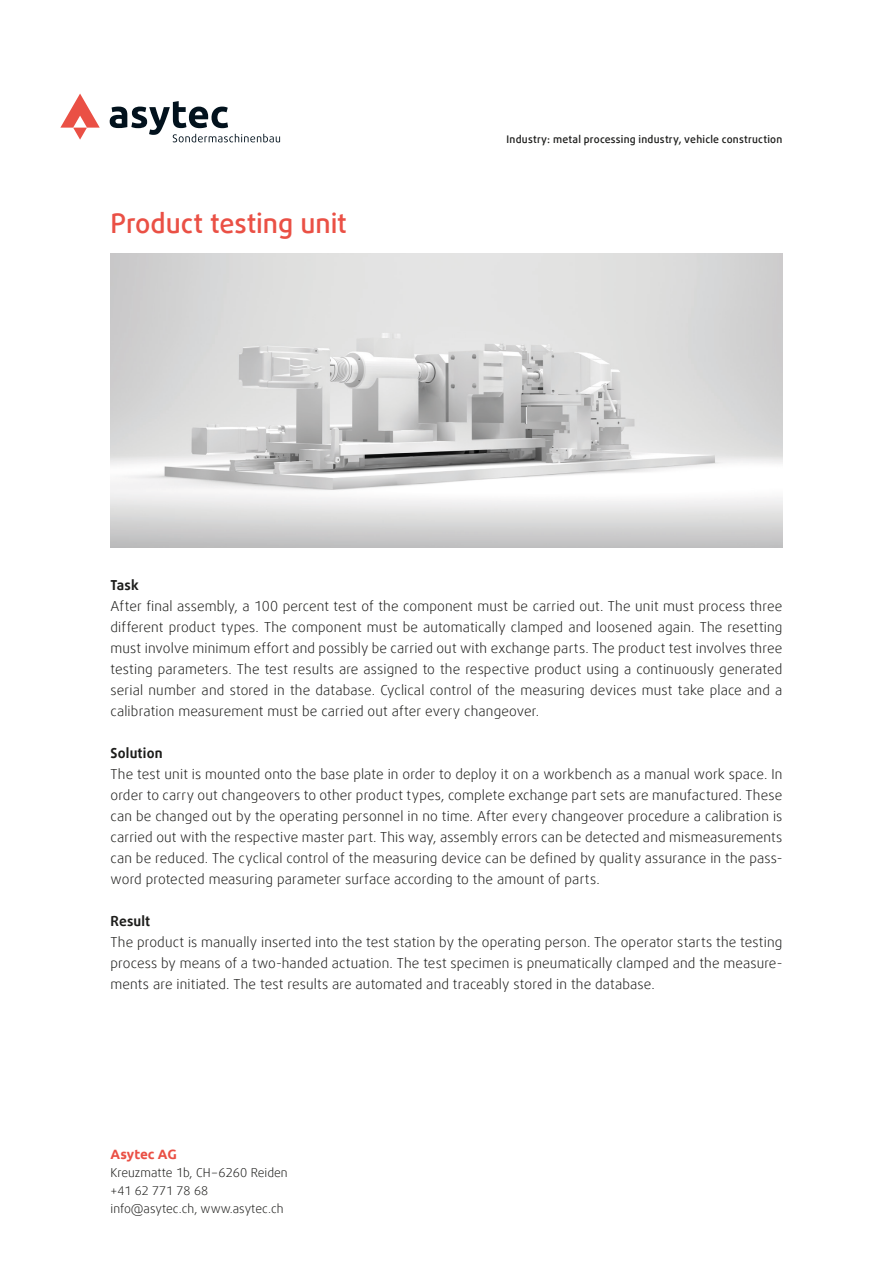
<style>
.page{position:relative;width:893px;height:1263px;background:#fff}
.page>*{position:absolute;margin:0;border:0;box-sizing:border-box;transform-origin:0 0}
.t1{font:500 27px "Daxline Offc";color:#ea5045}
.t2{font:300 13.8px/21px "Daxline Offc";letter-spacing:.01em;color:#1d1d1b;text-align:justify}
.t3{font:700 13.8px "Daxline Offc";letter-spacing:.01em;color:#1d1d1b}
.t4{font:700 13.5px "Ubuntu";color:#ea5045}
.t5{font:300 12.3px "Daxline Offc";color:#1d1d1b}
.t6{font:300 12px "Daxline Offc";color:#1d1d1b}
.t7{font:500 10.5px "Daxline Offc";letter-spacing:.025em;color:#1d1d1b}
</style>
<div class="page">
<svg style="left:110px;top:101px;width:170px;height:41px"></svg>
<svg style="left:60px;top:94px;width:40px;height:46px"></svg>
<img style="left:111px;top:254px;width:671px;height:293px">
<h1 class="t1" style="left:111px;top:205px;width:238px">Product testing unit</h1>
<p class="t7" style="left:506px;top:132px;width:277px">Industry: metal processing industry, vehicle construction</p>
<p class="t3" style="left:111px;top:575px;width:30px">Task</p>
<p class="t2" style="left:111px;top:595px;width:673px">After final assembly, a 100 percent test of the component must be carried out. The unit must process three different product types. The component must be automatically clamped and loosened again. The resetting must involve minimum effort and possibly be carried out with exchange parts. The product test involves three testing parameters. The test results are assigned to the respective product using a continuously generated serial number and stored in the database. Cyclical control of the measuring devices must take place and a calibration measurement must be carried out after every changeover.</p>
<p class="t3" style="left:111px;top:744px;width:54px">Solution</p>
<p class="t2" style="left:111px;top:763px;width:673px">The test unit is mounted onto the base plate in order to deploy it on a workbench as a manual work space. In order to carry out changeovers to other product types, complete exchange part sets are manufactured. These can be changed out by the operating personnel in no time. After every changeover procedure a calibration is carried out with the respective master part. This way, assembly errors can be detected and mismeasurements can be reduced. The cyclical control of the measuring device can be defined by quality assurance in the pass&shy;word protected measuring parameter surface according to the amount of parts.</p>
<p class="t3" style="left:111px;top:911px;width:41px">Result</p>
<p class="t2" style="left:111px;top:931px;width:673px">The product is manually inserted into the test station by the operating person. The operator starts the testing process by means of a two-handed actuation. The test specimen is pneumatically clamped and the measure&shy;ments are initiated. The test results are automated and traceably stored in the database.</p>
<p class="t4" style="left:111px;top:1146px;width:68px">Asytec AG</p>
<p class="t5" style="left:111px;top:1164px;width:179px">Kreuzmatte 1b, CH–6260 Reiden</p>
<p class="t6" style="left:111px;top:1182px;width:99px">+41 62 771 78 68</p>
<p class="t5" style="left:111px;top:1200px;width:175px">info@asytec.ch, www.asytec.ch</p>
</div>
